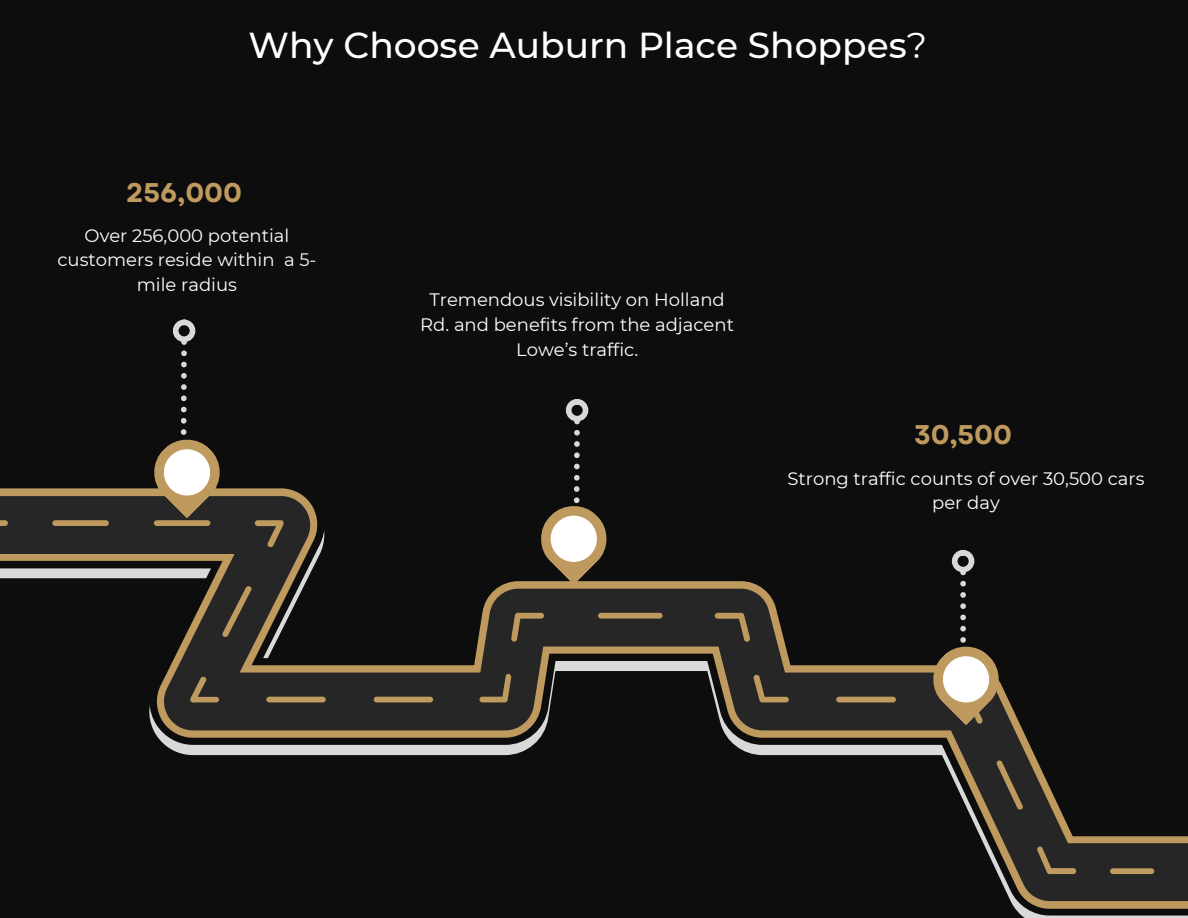
<style>
.page{position:relative;width:1188px;height:918px;background:#0d0d0d}
.page>*{position:absolute;margin:0;border:0;box-sizing:border-box;transform-origin:0 0}
.t1{font:500 36px "Montserrat";color:#fff}
.t2{font:700 27px "Garet";color:#bf9a5f}
.t3{font:18px/24.8px "Montserrat";color:#fff;text-align:center}
.s1{font-weight:400}
</style>
<div class="page">
<div style="left:173px;top:320px;width:22px;height:22px;border:6px solid #d9d9d9;border-radius:50%"></div>
<svg style="left:0;top:488px;width:1188px;height:421px"></svg>
<svg style="left:0;top:496px;width:1188px;height:405px"></svg>
<svg style="left:0;top:520px;width:8px;height:6px"></svg>
<svg style="left:255px;top:520px;width:29px;height:27px"></svg>
<svg style="left:222px;top:586px;width:30px;height:51px;background:#453e31"></svg>
<svg style="left:190px;top:676px;width:29px;height:26px"></svg>
<svg style="left:266px;top:697px;width:167px;height:5px"></svg>
<svg style="left:479px;top:674px;width:32px;height:28px"></svg>
<svg style="left:511px;top:613px;width:33px;height:29px"></svg>
<svg style="left:598px;top:613px;width:65px;height:6px"></svg>
<svg style="left:715px;top:613px;width:35px;height:29px"></svg>
<svg style="left:753px;top:674px;width:36px;height:28px"></svg>
<svg style="left:836px;top:697px;width:60px;height:5px"></svg>
<svg style="left:996px;top:760px;width:27px;height:49px"></svg>
<svg style="left:1037px;top:846px;width:39px;height:28px"></svg>
<svg style="left:1110px;top:868px;width:44px;height:6px"></svg>
<div style="left:566px;top:399px;width:22px;height:23px;border:6px solid #d9d9d9;border-radius:50%"></div>
<div style="left:952px;top:550px;width:22px;height:22px;border:6px solid #d9d9d9;border-radius:50%"></div>
<svg style="left:52px;top:339px;width:171px;height:187px"></svg>
<div style="left:164px;top:449px;width:46px;height:47px;background:#fff;border-radius:50%"></div>
<svg style="left:538px;top:419px;width:72px;height:166px"></svg>
<div style="left:551px;top:516px;width:46px;height:46px;background:#fff;border-radius:50%"></div>
<svg style="left:930px;top:570px;width:72px;height:156px"></svg>
<div style="left:943px;top:656px;width:46px;height:47px;background:#fff;border-radius:50%"></div>
<h1 class="t1" style="left:249px;top:20px;width:680px">Why Choose Auburn Place Shoppes<span class="s1">?</span></h1>
<h2 class="t2" style="left:126px;top:176px;width:117px">256,000</h2>
<p class="t3" style="left:58px;top:222px;width:260px">Over 256,000 potential customers reside within a 5- mile radius</p>
<p class="t3" style="left:420px;top:287px;width:315px">Tremendous visibility on Holland<br>Rd. and benefits from the adjacent<br>Lowe’s traffic.</p>
<h2 class="t2" style="left:914px;top:418px;width:100px">30,500</h2>
<p class="t3" style="left:787px;top:465px;width:359px">Strong traffic counts of over 30,500 cars per day</p>
</div>
